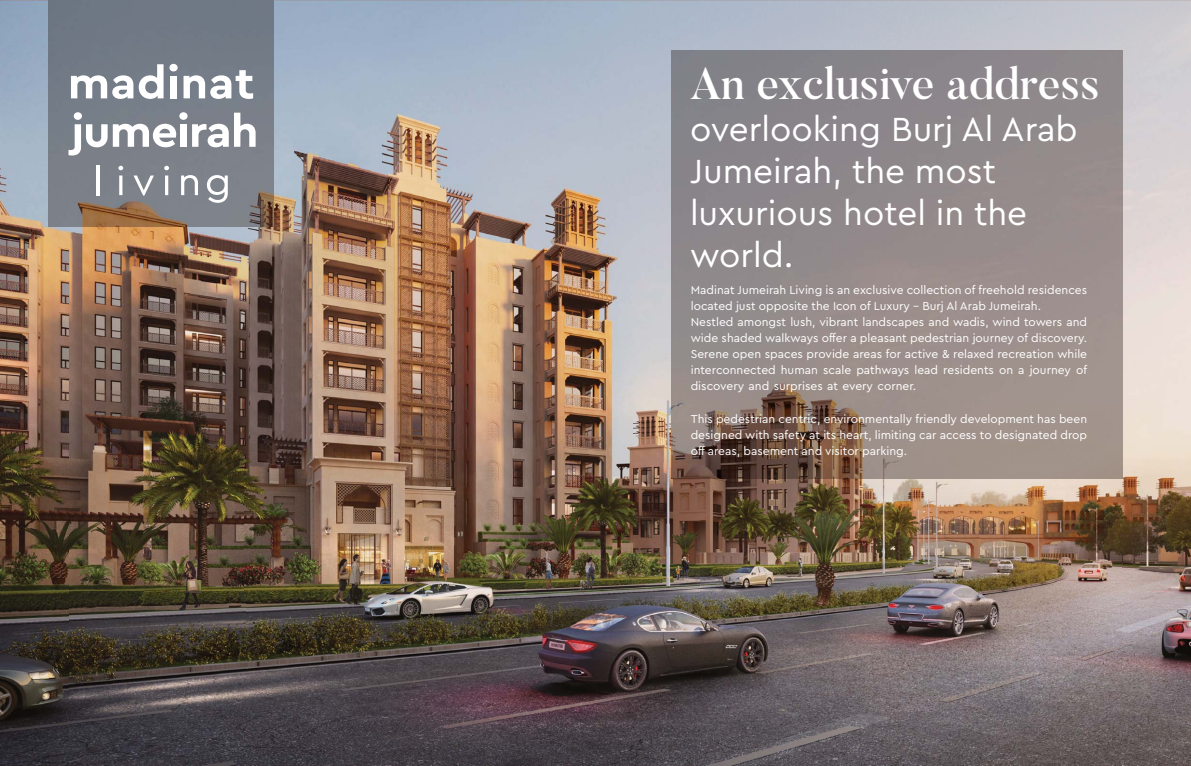
<style>
.page{position:relative;width:1191px;height:766px;background:#fff}
.page>*{position:absolute;margin:0;border:0;box-sizing:border-box;transform-origin:0 0}
.t1{font:500 45px "Butler";color:#fff}
.t2{font:35px/42px "Cera Pro DEMO";color:#fff}
.t3{font:12px/16px "Cera Pro";color:#fff}
</style>
<div class="page">
<img style="left:0;top:0;width:70px;height:765px">
<img style="left:245px;top:0;width:455px;height:765px">
<img style="left:1121px;top:69px;width:70px;height:696px">
<img style="left:70px;top:227px;width:175px;height:538px">
<img style="left:700px;top:478px;width:280px;height:287px">
<img style="left:980px;top:478px;width:141px;height:287px">
<img style="left:671px;top:50px;width:451px;height:428px">
<img style="left:48px;top:0;width:226px;height:227px">
<svg style="left:71px;top:75px;width:62px;height:24px"></svg>
<svg style="left:139px;top:64px;width:24px;height:35px"></svg>
<div style="left:170px;top:76px;width:7px;height:22px;background:#fff"></div>
<div style="left:169px;top:64px;width:9px;height:7px;background:#fff;border-radius:50%"></div>
<svg style="left:183px;top:70px;width:70px;height:29px"></svg>
<div style="left:74px;top:112px;width:8px;height:8px;background:#fff;border-radius:50%"></div>
<svg style="left:68px;top:124px;width:108px;height:31px"></svg>
<div style="left:180px;top:124px;width:7px;height:23px;background:#fff"></div>
<div style="left:179px;top:112px;width:9px;height:8px;background:#fff;border-radius:50%"></div>
<svg style="left:192px;top:113px;width:64px;height:34px"></svg>
<hr style="left:96px;top:165px;width:4px;height:30px;background:#fff">
<svg style="left:118px;top:166px;width:5px;height:29px"></svg>
<svg style="left:133px;top:175px;width:21px;height:20px"></svg>
<svg style="left:164px;top:166px;width:5px;height:29px"></svg>
<svg style="left:181px;top:175px;width:17px;height:20px"></svg>
<svg style="left:207px;top:175px;width:21px;height:28px"></svg>
<h1 class="t1" style="left:690px;top:67px;width:411px">An exclusive address</h1>
<h2 class="t2" style="left:690px;top:110px;width:389px">overlooking Burj Al Arab<br>Jumeirah, the most luxurious hotel in the world.</h2>
<p class="t3" style="left:690px;top:283px;width:398px">Madinat Jumeirah Living is an exclusive collection of freehold residences located just opposite the Icon of Luxury – Burj Al Arab Jumeirah.<br>Nestled amongst lush, vibrant landscapes and wadis, wind towers and wide shaded walkways offer a pleasant pedestrian journey of discovery.<br>Serene open spaces provide areas for active &amp; relaxed recreation while interconnected human scale pathways lead residents on a journey of discovery and surprises at every corner.</p>
<p class="t3" style="left:690px;top:411px;width:398px;text-align:justify">This pedestrian centric, environmentally friendly development has been designed with safety at its heart, limiting car access to designated drop off areas, basement and visitor parking.</p>
</div>
